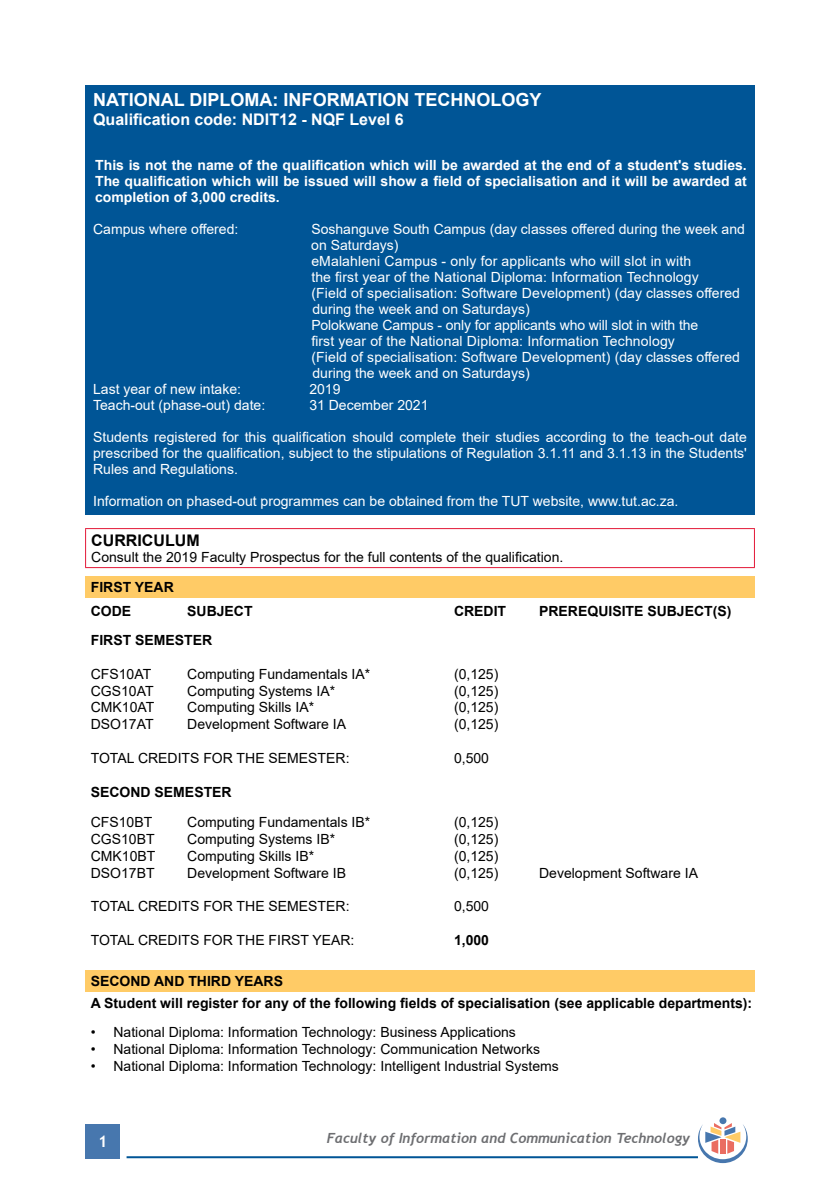
<style>
.page{position:relative;width:840px;height:1191px;background:#fff}
.page>*{position:absolute;margin:0;border:0;box-sizing:border-box;transform-origin:0 0}
.t1{font:700 18px "Arial";color:#fff}
.t2{font:700 16px "Arial";color:#fff}
.t3{font:700 16px "Arial";color:#000}
.t4{font:700 16px "Trebuchet MS";color:#fff}
.t5{font:14px/16px "Arial";color:#fff}
.t6{font:14px "Arial";color:#000}
.t7{font:700 14px/16px "Arial";color:#fff;text-align:justify}
.t8{font:700 14px/24.4px "Arial";color:#000}
.t9{font:italic 700 14px "Trebuchet";color:#6d6e71}
</style>
<div class="page">
<div style="left:86px;top:1124px;width:34px;height:34px;background:#4777ae"></div>
<hr style="left:126px;top:1156px;width:571px;height:2px;background:#005596">
<div style="left:719px;top:1117px;width:7px;height:7px;background:#4777ae;border-radius:50%"></div>
<svg style="left:697px;top:1123px;width:50px;height:40px"></svg>
<div style="left:85px;top:85px;width:669px;height:429px;background:#005596"></div>
<hr style="left:85px;top:528px;width:669px;height:1px;background:#e31837">
<hr style="left:85px;top:529px;width:1px;height:38px;background:#e31837">
<hr style="left:753px;top:529px;width:1px;height:38px;background:#e31837">
<hr style="left:85px;top:567px;width:669px;height:1px;background:#e31837">
<div style="left:85px;top:576px;width:669px;height:21px;background:#ffcb66"></div>
<div style="left:85px;top:969px;width:669px;height:22px;background:#ffcb66"></div>
<p class="t1" style="left:93px;top:87px;width:449px">NATIONAL DIPLOMA: INFORMATION TECHNOLOGY</p>
<p class="t2" style="left:93px;top:108px;width:312px">Qualification code: NDIT12 - NQF Level 6</p>
<p class="t7" style="left:95px;top:157px;width:653px">This is not the name of the qualification which will be awarded at the end of a student's studies.<br>The qualification which will be issued will show a field of specialisation and it will be awarded at completion of 3,000 credits.</p>
<p class="t5" style="left:93px;top:221px;width:147px">Campus where offered:</p>
<p class="t5" style="left:311px;top:221px;width:435px">Soshanguve South Campus (day classes offered during the week and on Saturdays)<br>eMalahleni Campus - only for applicants who will slot in with<br>the first year of the National Diploma: Information Technology<br>(Field of specialisation: Software Development) (day classes offered during the week and on Saturdays)<br>Polokwane Campus - only for applicants who will slot in with the<br>first year of the National Diploma: Information Technology<br>(Field of specialisation: Software Development) (day classes offered during the week and on Saturdays)</p>
<p class="t5" style="left:93px;top:381px;width:149px">Last year of new intake:</p>
<p class="t5" style="left:309px;top:381px;width:33px">2019</p>
<p class="t5" style="left:93px;top:397px;width:173px">Teach-out (phase-out) date:</p>
<p class="t5" style="left:309px;top:397px;width:121px">31 December 2021</p>
<p class="t5" style="left:93px;top:429px;width:655px;text-align:justify">Students registered for this qualification should complete their studies according to the teach-out date prescribed for the qualification, subject to the stipulations of Regulation 3.1.11 and 3.1.13 in the Students' Rules and Regulations.</p>
<p class="t5" style="left:93px;top:493px;width:586px">Information on phased-out programmes can be obtained from the TUT website, www.tut.ac.za.</p>
<p class="t3" style="left:91px;top:529px;width:110px">CURRICULUM</p>
<p class="t6" style="left:91px;top:547px;width:473px">Consult the 2019 Faculty Prospectus for the full contents of the qualification.</p>
<p class="t8" style="left:91px;top:575px;width:84px">FIRST YEAR<br>CODE</p>
<p class="t8" style="left:187px;top:599px;width:67px">SUBJECT</p>
<p class="t8" style="left:454px;top:599px;width:54px">CREDIT</p>
<p class="t8" style="left:539px;top:599px;width:194px">PREREQUISITE SUBJECT(S)</p>
<p class="t8" style="left:91px;top:628px;width:123px">FIRST SEMESTER</p>
<p class="t6" style="left:91px;top:664px;width:62px">CFS10AT</p>
<p class="t6" style="left:187px;top:664px;width:184px">Computing Fundamentals IA*</p>
<p class="t6" style="left:454px;top:664px;width:46px">(0,125)</p>
<p class="t6" style="left:91px;top:681px;width:64px">CGS10AT</p>
<p class="t6" style="left:187px;top:681px;width:149px">Computing Systems IA*</p>
<p class="t6" style="left:454px;top:681px;width:46px">(0,125)</p>
<p class="t6" style="left:91px;top:698px;width:65px">CMK10AT</p>
<p class="t6" style="left:187px;top:698px;width:128px">Computing Skills IA*</p>
<p class="t6" style="left:454px;top:698px;width:46px">(0,125)</p>
<p class="t6" style="left:91px;top:714px;width:64px">DSO17AT</p>
<p class="t6" style="left:187px;top:714px;width:160px">Development Software IA</p>
<p class="t6" style="left:454px;top:714px;width:46px">(0,125)</p>
<p class="t6" style="left:91px;top:748px;width:260px">TOTAL CREDITS FOR THE SEMESTER:</p>
<p class="t6" style="left:454px;top:748px;width:37px">0,500</p>
<p class="t8" style="left:91px;top:779px;width:142px">SECOND SEMESTER</p>
<p class="t6" style="left:91px;top:812px;width:63px">CFS10BT</p>
<p class="t6" style="left:187px;top:812px;width:184px">Computing Fundamentals IB*</p>
<p class="t6" style="left:454px;top:812px;width:46px">(0,125)</p>
<p class="t6" style="left:91px;top:829px;width:65px">CGS10BT</p>
<p class="t6" style="left:187px;top:829px;width:149px">Computing Systems IB*</p>
<p class="t6" style="left:454px;top:829px;width:46px">(0,125)</p>
<p class="t6" style="left:91px;top:846px;width:66px">CMK10BT</p>
<p class="t6" style="left:187px;top:846px;width:128px">Computing Skills IB*</p>
<p class="t6" style="left:454px;top:846px;width:46px">(0,125)</p>
<p class="t6" style="left:91px;top:863px;width:65px">DSO17BT</p>
<p class="t6" style="left:187px;top:863px;width:160px">Development Software IB</p>
<p class="t6" style="left:454px;top:863px;width:46px">(0,125)</p>
<p class="t6" style="left:539px;top:863px;width:160px">Development Software IA</p>
<p class="t6" style="left:91px;top:896px;width:260px">TOTAL CREDITS FOR THE SEMESTER:</p>
<p class="t6" style="left:454px;top:896px;width:37px">0,500</p>
<p class="t6" style="left:91px;top:930px;width:265px">TOTAL CREDITS FOR THE FIRST YEAR:</p>
<p class="t8" style="left:454px;top:928px;width:37px">1,000</p>
<p class="t8" style="left:91px;top:969px;width:662px;line-height:22.4px">SECOND AND THIRD YEARS<br>A Student will register for any of the following fields of specialisation (see applicable departments):</p>
<p class="t6" style="left:91px;top:1022px;width:426px">• National Diploma: Information Technology: Business Applications</p>
<p class="t6" style="left:91px;top:1039px;width:450px">• National Diploma: Information Technology: Communication Networks</p>
<p class="t6" style="left:91px;top:1056px;width:469px">• National Diploma: Information Technology: Intelligent Industrial Systems</p>
<p class="t4" style="left:98px;top:1131px;width:11px">1</p>
<p class="t9" style="left:326px;top:1129px;width:365px">Faculty of Information and Communication Technology</p>
</div>
